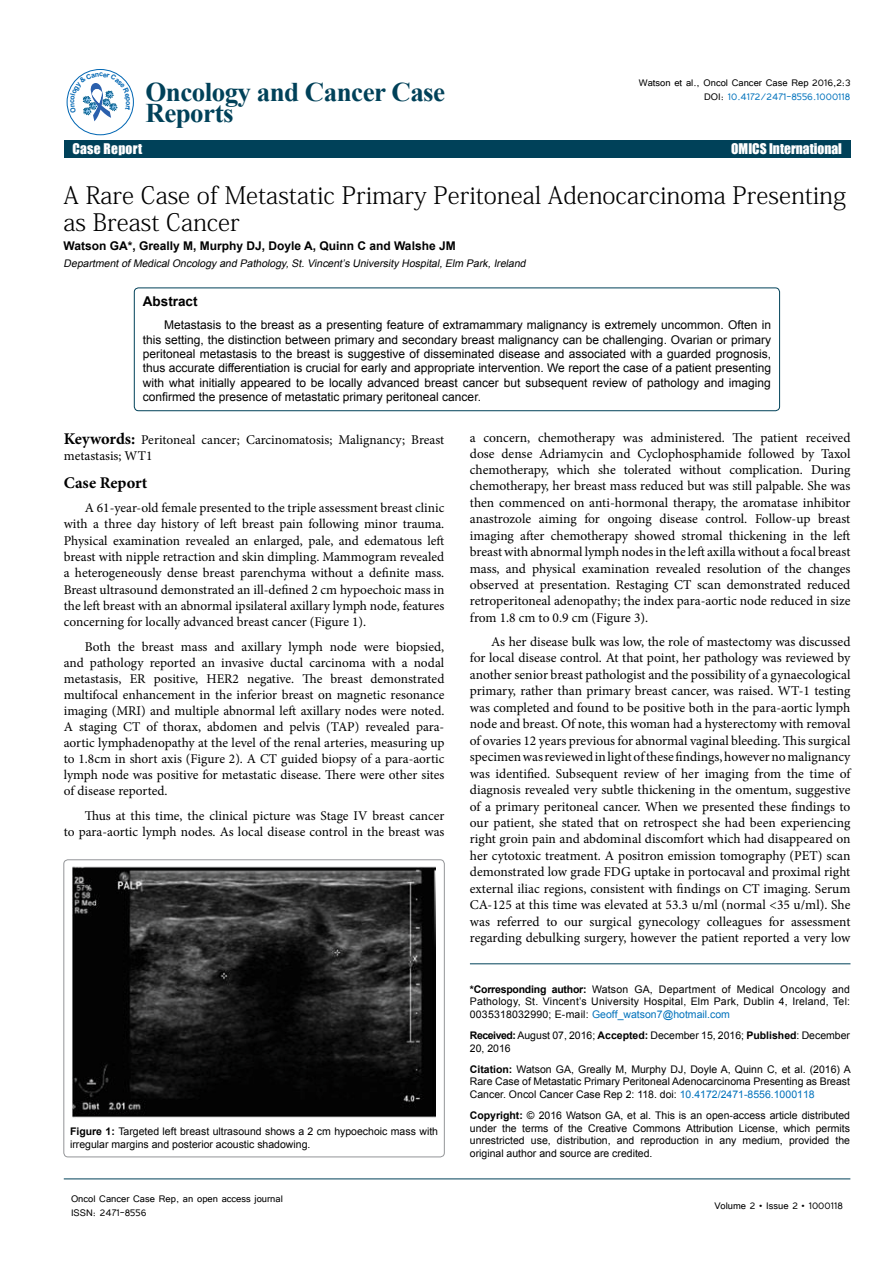
<style>
.page{position:relative;width:893px;height:1263px;background:#fff}
.page>*{position:absolute;margin:0;border:0;box-sizing:border-box;transform-origin:0 0}
.t1{font:700 27px "Times New Roman";letter-spacing:-.02em;color:#004159}
.t2{font:24px/27px "Adobe Fangsong Std";color:#000}
.t3{font:16.5px "Impact";letter-spacing:.04em;color:#fff}
.t4{font:700 16.35px "Minion Pro";letter-spacing:.005em;color:#000}
.t5{font:13.5px/16.5px "Minion Pro";color:#000;text-align:justify}
.t6{font:13.5px "Impact";color:#fff}
.t7{font:13.5px "Impact";letter-spacing:.02em;color:#fff}
.t8{font:700 13.5px "Arial";color:#000}
.t9{font:13.35px/16px "Minion Pro";color:#000;text-align:justify}
.t10{font:12px/14.4px "Arial";color:#000;text-align:justify}
.t11{font:12px/14.4px "Tunga";color:#000}
.t12{font:700 12px "Arial";color:#000}
.t13{font:12px "Tunga";color:#0072bc}
.t14{font:10.5px/12.6px "Arial";color:#000;text-align:justify}
.t15{font:italic 10.5px "Arial";color:#000}
.s1{color:#000}
.s2{font-weight:700;font-size:16.35px}
.s3{font-weight:700}
.s4{color:#0072bc}
</style>
<div class="page">
<hr style="left:64px;top:1179px;width:786px;height:1px;background:#004159">
<div style="left:64px;top:141px;width:786px;height:17px;background:#004159"></div>
<div style="left:67px;top:69px;width:67px;height:66px;border:1px solid #0066b3;border-radius:50%"></div>
<hr style="left:470px;top:963px;width:380px;height:1px;background:#004159">
<div style="left:134px;top:288px;width:646px;height:123px;border:1px solid #004159;border-radius:4px"></div>
<div style="left:64px;top:860px;width:380px;height:297px;border:1px solid #939598;border-radius:4px"></div>
<img style="left:73px;top:867px;width:362px;height:251px">
<svg style="left:70px;top:73px;width:61px;height:48px"></svg>
<p class="t11" style="left:639px;top:75px;width:213px">Watson et al., Oncol Cancer Case Rep 2016,2:3</p>
<h1 class="t1" style="left:145px;top:73px;width:301px">Oncology and Cancer Case</h1>
<p class="t13" style="left:704px;top:89px;width:148px"><span class="s1">DOI:</span> 10.4172/2471-8556.1000118</p>
<h1 class="t1" style="left:145px;top:94px;width:90px">Reports</h1>
<p class="t7" style="left:72px;top:138px;width:71px">Case Report</p>
<p class="t6" style="left:731px;top:138px;width:112px">OMICS International</p>
<p class="t3" style="left:68px;top:140px;width:124px">Research Article</p>
<p class="t3" style="left:753px;top:140px;width:94px">Open Access</p>
<h2 class="t2" style="left:64px;top:182px;width:784px">A Rare Case of Metastatic Primary Peritoneal Adenocarcinoma Presenting as Breast Cancer</h2>
<p class="t12" style="left:64px;top:238px;width:394px">Watson GA*, Greally M, Murphy DJ, Doyle A, Quinn C and Walshe JM</p>
<p class="t15" style="left:64px;top:256px;width:466px">DepartmentofMedicalOncology and Pathology,St.Vincent’s University Hospital,Elm Park,Ireland</p>
<p class="t8" style="left:143px;top:292px;width:56px">Abstract</p>
<p class="t10" style="left:143px;top:318px;width:630px;text-indent:21px">Metastasis to the breast as a presenting feature of extramammary malignancy is extremely uncommon. Often in this setting, the distinction between primary and secondary breast malignancy can be challenging. Ovarian or primary peritoneal metastasis to the breast is suggestive of disseminated disease and associated with a guarded prognosis, thus accurate differentiation is crucial for early and appropriate intervention. We report the case of a patient presenting with what initially appeared to be locally advanced breast cancer but subsequent review of pathology and imaging confirmed the presence of metastatic primary peritoneal cancer.</p>
<p class="t5" style="left:470px;top:429px;width:382px">a concern, chemotherapy was administered. The patient received dose dense Adriamycin and Cyclophosphamide followed by Taxol chemotherapy, which she tolerated without complication. During chemotherapy, her breast mass reduced but was still palpable. She was then commenced on anti-hormonal therapy, the aromatase inhibitor anastrozole aiming for ongoing disease control. Follow-up breast imaging after chemotherapy showed stromal thickening in the left breast with abnormal lymph nodes in the left axilla without a focal breast mass, and physical examination revealed resolution of the changes observed at presentation. Restaging CT scan demonstrated reduced retroperitoneal adenopathy; the index para-aortic node reduced in size from 1.8 cm to 0.9 cm (Figure 3).</p>
<p class="t5" style="left:470px;top:634px;width:382px;text-indent:21px">As her disease bulk was low, the role of mastectomy was discussed for local disease control. At that point, her pathology was reviewed by another senior breast pathologist and the possibility of a gynaecological primary, rather than primary breast cancer, was raised. WT-1 testing was completed and found to be positive both in the para-aortic lymph node and breast. Of note, this woman had a hysterectomy with removal of ovaries 12 years previous for abnormal vaginal bleeding. This surgical specimen was reviewed in light of these findings, however no malignancy was identified. Subsequent review of her imaging from the time of diagnosis revealed very subtle thickening in the omentum, suggestive of a primary peritoneal cancer. When we presented these findings to our patient, she stated that on retrospect she had been experiencing right groin pain and abdominal discomfort which had disappeared on her cytotoxic treatment. A positron emission tomography (PET) scan demonstrated low grade FDG uptake in portocaval and proximal right external iliac regions, consistent with findings on CT imaging. Serum CA-125 at this time was elevated at 53.3 u/ml (normal &lt;35 u/ml). She was referred to our surgical gynecology colleagues for assessment regarding debulking surgery, however the patient reported a very low</p>
<p class="t9" style="left:64px;top:432px;width:382px"><span class="s2">Keywords:</span> Peritoneal cancer; Carcinomatosis; Malignancy; Breast metastasis; WT1</p>
<p class="t4" style="left:64px;top:471px;width:85px">Case Report</p>
<p class="t9" style="left:64px;top:500px;width:382px;text-indent:21px">A 61-year-old female presented to the triple assessment breast clinic with a three day history of left breast pain following minor trauma.<br>Physical examination revealed an enlarged, pale, and edematous left breast with nipple retraction and skin dimpling. Mammogram revealed a heterogeneously dense breast parenchyma without a definite mass.<br>Breast ultrasound demonstrated an ill-defined 2 cm hypoechoic mass in the left breast with an abnormal ipsilateral axillary lymph node, features concerning for locally advanced breast cancer (Figure 1).</p>
<p class="t9" style="left:64px;top:639px;width:382px;text-indent:21px">Both the breast mass and axillary lymph node were biopsied, and pathology reported an invasive ductal carcinoma with a nodal metastasis, ER positive, HER2 negative. The breast demonstrated multifocal enhancement in the inferior breast on magnetic resonance imaging (MRI) and multiple abnormal left axillary nodes were noted.<br>A staging CT of thorax, abdomen and pelvis (TAP) revealed para&shy;aortic lymphadenopathy at the level of the renal arteries, measuring up to 1.8cm in short axis (Figure 2). A CT guided biopsy of a para-aortic lymph node was positive for metastatic disease. There were other sites of disease reported.</p>
<p class="t9" style="left:64px;top:807px;width:382px;text-align:right">Thus at this time, the clinical picture was Stage IV breast cancer<br>to para-aortic lymph nodes. As local disease control in the breast was</p>
<p class="t14" style="left:70px;top:1125px;width:369px"><span class="s3">Figure 1:</span> Targeted left breast ultrasound shows a 2 cm hypoechoic mass with irregular margins and posterior acoustic shadowing.</p>
<p class="t11" style="left:71px;top:1190px;width:213px">Oncol Cancer Case Rep, an open access journal<br>ISSN: 2471-8556</p>
<p class="t14" style="left:470px;top:983px;width:382px"><span class="s3">*Corresponding author:</span> Watson GA, Department of Medical Oncology and Pathology, St. Vincent’s University Hospital, Elm Park, Dublin 4, Ireland, Tel:<br>0035318032990; E-mail: <span class="s4">Geoff_watson7@hotmail.com</span></p>
<p class="t14" style="left:470px;top:1029px;width:382px"><span class="s3">Received:</span>August 07, 2016; <span class="s3">Accepted:</span> December 15, 2016; <span class="s3">Published</span>: December<br>20, 2016</p>
<p class="t14" style="left:470px;top:1063px;width:382px"><span class="s3">Citation:</span> Watson GA, Greally M, Murphy DJ, Doyle A, Quinn C, et al. (2016) A Rare Case of Metastatic Primary Peritoneal Adenocarcinoma Presenting as Breast Cancer. Oncol Cancer Case Rep 2: 118. doi: <span class="s4">10.4172/2471-8556.1000118</span></p>
<p class="t14" style="left:470px;top:1109px;width:382px"><span class="s3">Copyright:</span> © 2016 Watson GA, et al. This is an open-access article distributed under the terms of the Creative Commons Attribution License, which permits unrestricted use, distribution, and reproduction in any medium, provided the original author and source are credited.</p>
<p class="t11" style="left:714px;top:1197px;width:130px">Volume 2 • Issue 2 • 1000118</p>
</div>
